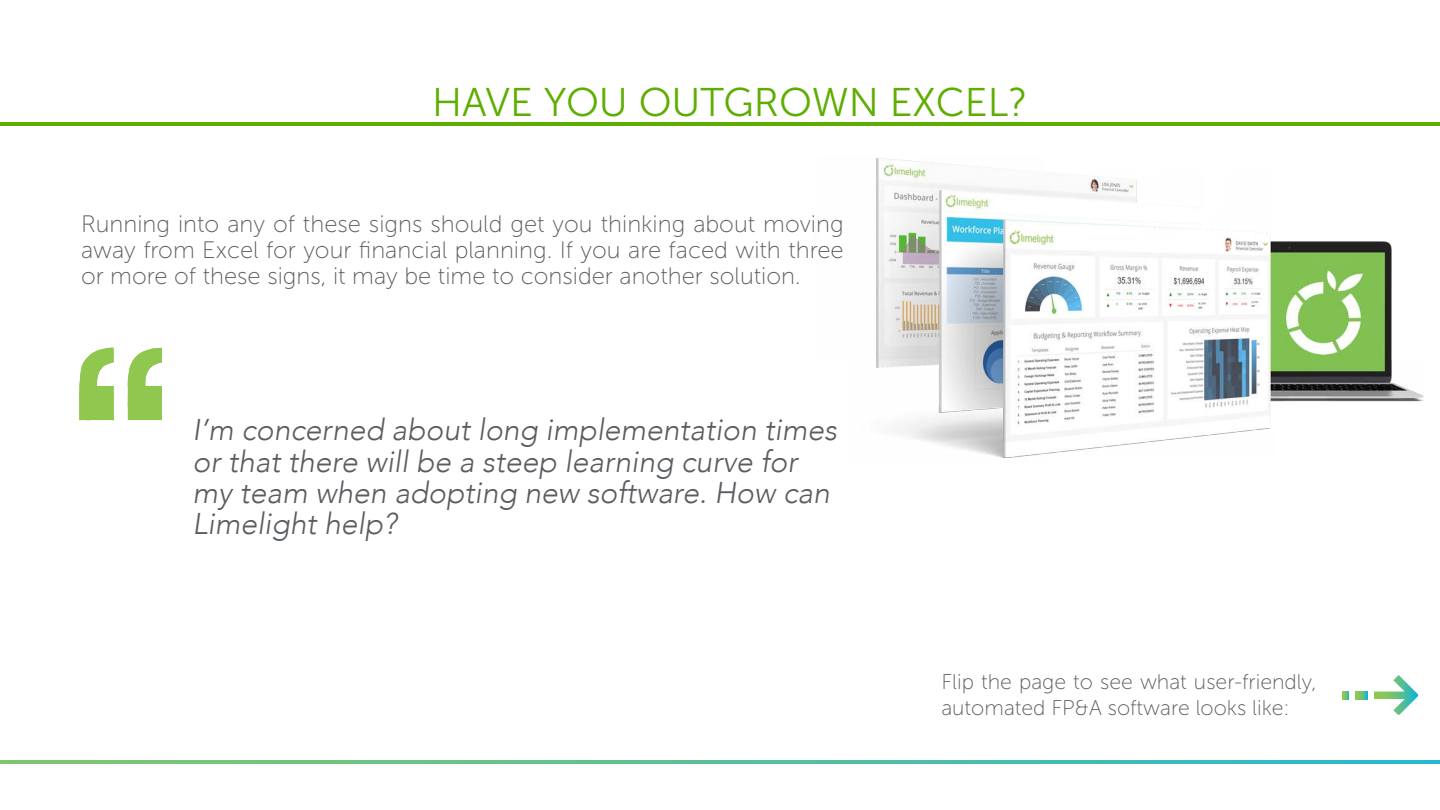
<style>
.page{position:relative;width:1440px;height:810px;background:#fff}
.page>*{position:absolute;margin:0;border:0;box-sizing:border-box;transform-origin:0 0}
.t1{font:40px "Museo Sans 300";color:#5dae01}
.t2{font:italic 300 30px/31.2px "Avenir";color:#595d61}
.t3{font:23.75px/26.2px "Museo Sans 100";color:#595d61;text-align:justify}
.t4{font:21.25px/26.2px "Museo Sans 100";color:#595d61}
</style>
<div class="page">
<hr style="left:0;top:122px;width:1440px;height:4px;background:#5dae01">
<svg style="left:0;top:760px;width:1440px;height:4px"></svg>
<img style="left:876px;top:158px;width:548px;height:300px">
<svg style="left:79px;top:348px;width:35px;height:72px"></svg>
<svg style="left:128px;top:348px;width:34px;height:72px"></svg>
<svg style="left:1374px;top:675px;width:44px;height:40px"></svg>
<svg style="left:1356px;top:692px;width:12px;height:7px"></svg>
<svg style="left:1343px;top:692px;width:6px;height:7px"></svg>
<h1 class="t1" style="left:432px;top:81px;width:597px">HAVE YOU OUTGROWN EXCEL?</h1>
<p class="t3" style="left:81px;top:211px;width:764px">Running into any of these signs should get you thinking about moving away from Excel for your financial planning. If you are faced with three or more of these signs, it may be time to consider another solution.</p>
<p class="t2" style="left:193px;top:414px;width:646px">I’m concerned about long implementation times or that there will be a steep learning curve for my team when adopting new software. How can Limelight help?</p>
<p class="t4" style="left:941px;top:669px;width:377px">Flip the page to see what user-friendly, automated FP&amp;A software looks like:</p>
</div>
